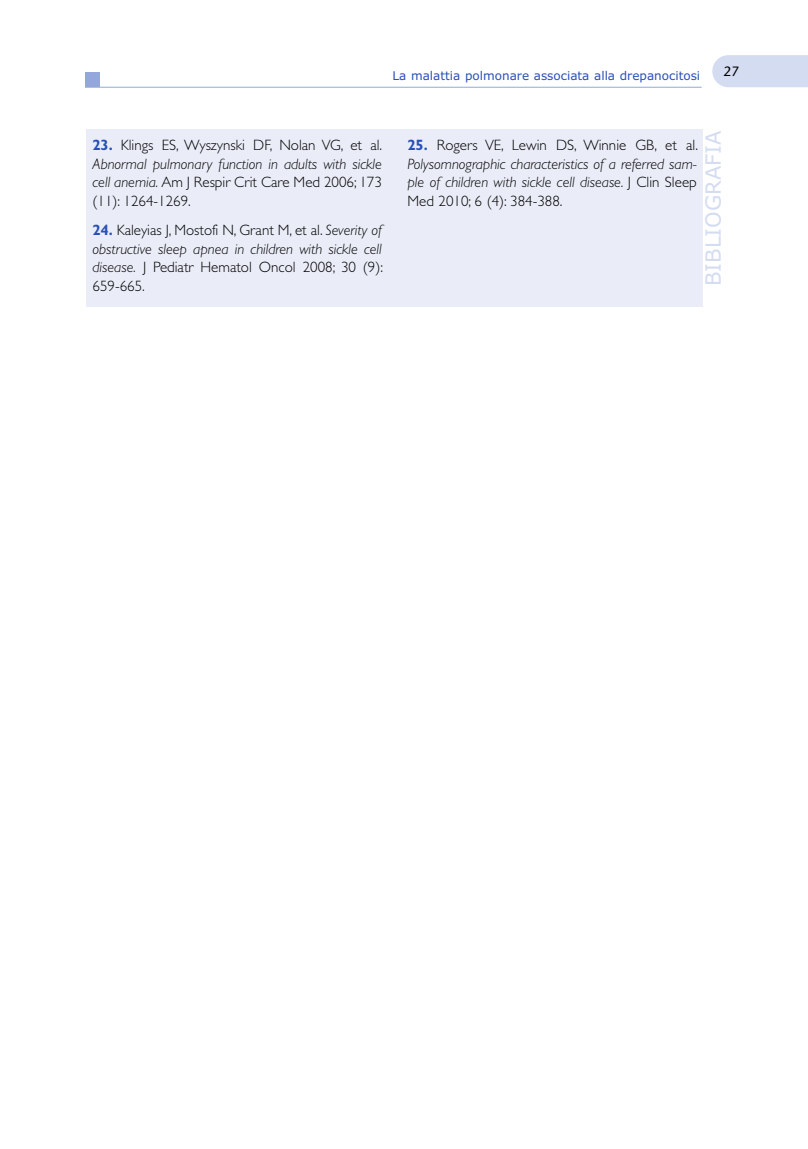
<style>
.page{position:relative;width:808px;height:1149px;background:#fff}
.page>*{position:absolute;margin:0;border:0;box-sizing:border-box;transform-origin:0 0}
.t1{font:21px "Verdana";color:#d4dcf1}
.t2{font:300 15px/18.8px "Gill Sans";color:#000;text-align:justify}
.t3{font:italic 300 15px/18.8px "Gill Sans";color:#000;text-align:justify}
.t4{font:13.5px "Stone Sans";color:#000}
.t5{font:12px "Verdana";color:#2950b8}
.s1{font-weight:700;color:#2950b8}
.s2{font-style:italic}
.s3{font-weight:700;font-style:normal;color:#2950b8}
.s4{font-style:normal}
</style>
<div class="page">
<div style="left:87px;top:129px;width:616px;height:177px;background:#eaedf8"></div>
<hr style="left:85px;top:87px;width:617px;height:1px;background:#94a7dc">
<div style="left:85px;top:73px;width:15px;height:14px;background:#94a7dc"></div>
<div style="left:712px;top:55px;width:96px;height:32px;background:#d4dcf1"></div>
<p class="t5" style="left:392px;top:69px;width:309px">La malattia polmonare associata alla drepanocitosi</p>
<p class="t4" style="left:724px;top:66px;width:17px">27</p>
<p class="t2" style="left:93px;top:137px;width:291px"><span class="s1">23.</span> Klings ES, Wyszynski DF, Nolan VG, et al.<br><span class="s2">Abnormal pulmonary function in adults with sickle cell anemia.</span> Am J Respir Crit Care Med 2006; 173 (11): 1264-1269.</p>
<p class="t2" style="left:93px;top:222px;width:292px"><span class="s1">24.</span> Kaleyias J, Mostofi N, Grant M, et al. <span class="s2">Severity of obstructive sleep apnea in children with sickle cell disease.</span> J Pediatr Hematol Oncol 2008; 30 (9):<br>659-665.</p>
<h1 class="t1" style="left:701px;top:286px;width:157px;rotate:-90deg">BIBLIOGRAFIA</h1>
<p class="t3" style="left:407px;top:137px;width:292px"><span class="s3">25.</span> <span class="s4">Rogers VE, Lewin DS, Winnie GB, et al.<br></span>Polysomnographic characteristics of a referred sam&shy;ple of children with sickle cell disease. <span class="s4">J Clin Sleep Med 2010; 6 (4): 384-388.</span></p>
</div>
